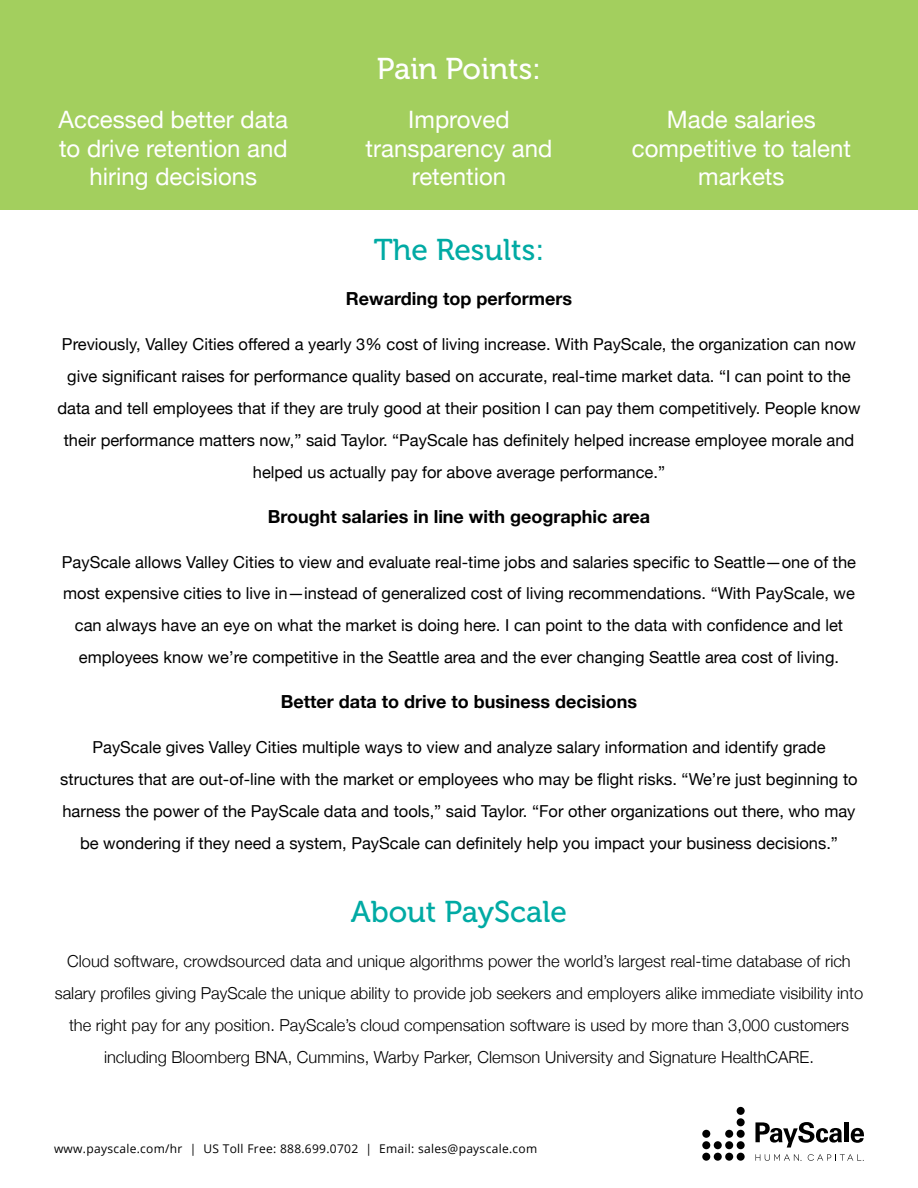
<style>
.page{position:relative;width:918px;height:1188px;background:#fff}
.page>*{position:absolute;margin:0;border:0;box-sizing:border-box;transform-origin:0 0}
.titles{font:30px "Museo 500";color:#00aaa4}
.titles-2{font:30px "Museo 500";color:#fff}
.text_large{font:24px/28.5px "Helvetica Neue";color:#fff;text-align:center}
.text{font:700 18px "Helvetica Neue";color:#000}
.text-2{font:16.5px/31.8px "Helvetica Neue";color:#000;text-align:center}
.text-3{font:300 16.5px/31.8px "Helvetica Neue";color:#000;text-align:center}
.t1{font:12px "Open Sans";letter-spacing:.025em;color:#000}
</style>
<div class="page">
<div style="left:737px;top:1107px;width:8px;height:8px;background:#000;border-radius:50%"></div>
<div style="left:737px;top:1130px;width:8px;height:8px;background:#000;border-radius:50%"></div>
<div style="left:737px;top:1118px;width:8px;height:8px;background:#000;border-radius:50%"></div>
<div style="left:737px;top:1141px;width:8px;height:8px;background:#000;border-radius:50%"></div>
<div style="left:737px;top:1153px;width:8px;height:8px;background:#000;border-radius:50%"></div>
<div style="left:725px;top:1130px;width:8px;height:8px;background:#000;border-radius:50%"></div>
<div style="left:725px;top:1141px;width:8px;height:8px;background:#000;border-radius:50%"></div>
<div style="left:725px;top:1153px;width:8px;height:8px;background:#000;border-radius:50%"></div>
<div style="left:714px;top:1141px;width:8px;height:8px;background:#000;border-radius:50%"></div>
<div style="left:714px;top:1153px;width:8px;height:8px;background:#000;border-radius:50%"></div>
<div style="left:702px;top:1130px;width:8px;height:8px;background:#000;border-radius:50%"></div>
<div style="left:702px;top:1141px;width:8px;height:8px;background:#000;border-radius:50%"></div>
<div style="left:702px;top:1153px;width:8px;height:8px;background:#000;border-radius:50%"></div>
<svg style="left:755px;top:1122px;width:87px;height:26px"></svg>
<div style="left:844px;top:1122px;width:5px;height:20px;background:#000"></div>
<svg style="left:851px;top:1128px;width:13px;height:15px"></svg>
<svg style="left:756px;top:1154px;width:46px;height:7px"></svg>
<svg style="left:808px;top:1154px;width:56px;height:7px"></svg>
<div style="left:0;top:0;width:918px;height:210px;background:#a3cf5e"></div>
<p class="titles-2" style="left:377px;top:52px;width:166px">Pain Points:</p>
<p class="text_large" style="left:59px;top:107px;width:231px">Accessed better data to drive retention and hiring decisions</p>
<p class="text_large" style="left:366px;top:107px;width:188px">Improved transparency and retention</p>
<p class="text_large" style="left:632px;top:107px;width:221px">Made salaries competitive to talent markets</p>
<p class="titles" style="left:374px;top:233px;width:172px">The Results:</p>
<p class="text" style="left:346px;top:285px;width:228px">Rewarding top performers</p>
<p class="text-2" style="left:57px;top:330px;width:805px">Previously, Valley Cities offered a yearly 3% cost of living increase. With PayScale, the organization can now give significant raises for performance quality based on accurate, real-time market data. “I can point to the data and tell employees that if they are truly good at their position I can pay them competitively. People know their performance matters now,” said Taylor. “PayScale has definitely helped increase employee morale and helped us actually pay for above average performance.”</p>
<p class="text" style="left:268px;top:502px;width:384px">Brought salaries in line with geographic area</p>
<p class="text-2" style="left:62px;top:547px;width:796px">PayScale allows Valley Cities to view and evaluate real-time jobs and salaries specific to Seattle—one of the most expensive cities to live in—instead of generalized cost of living recommendations. “With PayScale, we can always have an eye on what the market is doing here. I can point to the data with confidence and let employees know we’re competitive in the Seattle area and the ever changing Seattle area cost of living.</p>
<p class="text" style="left:281px;top:688px;width:358px">Better data to drive to business decisions</p>
<p class="text-2" style="left:60px;top:732px;width:799px">PayScale gives Valley Cities multiple ways to view and analyze salary information and identify grade structures that are out-of-line with the market or employees who may be flight risks. “We’re just beginning to harness the power of the PayScale data and tools,” said Taylor. “For other organizations out there, who may be wondering if they need a system, PayScale can definitely help you impact your business decisions.”</p>
<p class="titles" style="left:351px;top:895px;width:218px">About PayScale</p>
<p class="text-3" style="left:55px;top:944px;width:810px">Cloud software, crowdsourced data and unique algorithms power the world’s largest real-time database of rich salary profiles giving PayScale the unique ability to provide job seekers and employers alike immediate visibility into the right pay for any position. PayScale’s cloud compensation software is used by more than 3,000 customers including Bloomberg BNA, Cummins, Warby Parker, Clemson University and Signature HealthCARE.</p>
<p class="t1" style="left:54px;top:1141px;width:485px">www.payscale.com/hr | US Toll Free: 888.699.0702 | Email: sales@payscale.com</p>
</div>
